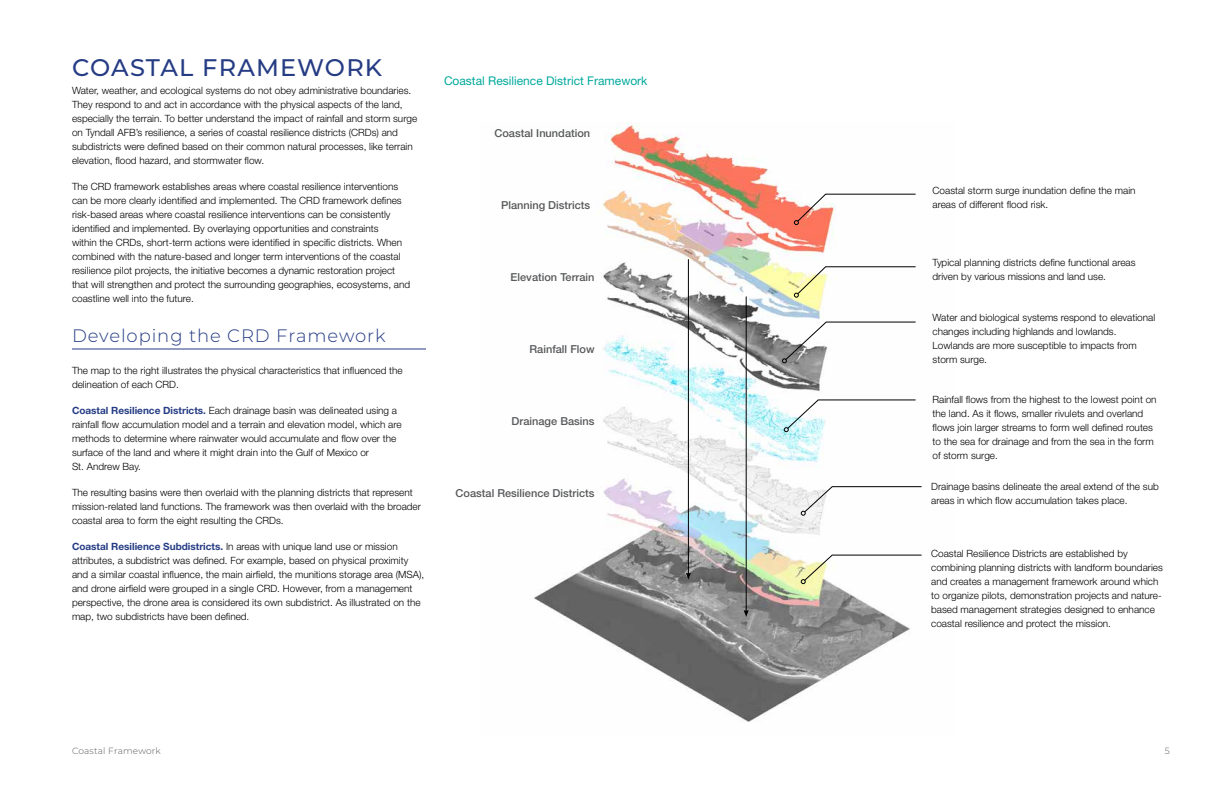
<style>
.page{position:relative;width:1224px;height:792px;background:#fff}
.page>*{position:absolute;margin:0;border:0;box-sizing:border-box;transform-origin:0 0}
.t1{font:500 24px "Montserrat";letter-spacing:.05em;color:#253c84}
.t2{font:300 18px "Montserrat";letter-spacing:.05em;color:#253c84}
.t3{font:12px "Helvetica Neue LT Std";color:#00a99d}
.t4{font:500 11px "Helvetica Neue LT Std";color:#58595b}
.t5{font:300 10px/14px "Helvetica Neue LT Std";color:#000}
.t6{font:300 9px "Montserrat";letter-spacing:.02em;color:#58595b}
.s1{font-weight:700;color:#253c84}
</style>
<div class="page">
<hr style="left:72px;top:348px;width:354px;height:1px;background:#253c84">
<img style="left:534px;top:122px;width:376px;height:600px">
<svg style="left:794px;top:266px;width:122px;height:32px"></svg>
<svg style="left:782px;top:321px;width:134px;height:42px"></svg>
<hr style="left:688px;top:259px;width:1px;height:315px;background:#000">
<svg style="left:686px;top:573px;width:5px;height:7px"></svg>
<hr style="left:746px;top:297px;width:1px;height:315px;background:#000">
<svg style="left:744px;top:610px;width:5px;height:7px"></svg>
<svg style="left:784px;top:399px;width:132px;height:33px"></svg>
<svg style="left:801px;top:486px;width:121px;height:30px"></svg>
<svg style="left:801px;top:554px;width:121px;height:30px"></svg>
<svg style="left:794px;top:193px;width:122px;height:32px"></svg>
<h1 class="t1" style="left:72px;top:50px;width:312px">COASTAL FRAMEWORK</h1>
<p class="t5" style="left:72px;top:84px;width:347px">Water, weather, and ecological systems do not obey administrative boundaries.<br>They respond to and act in accordance with the physical aspects of the land, especially the terrain. To better understand the impact of rainfall and storm surge on Tyndall AFB’s resilience, a series of coastal resilience districts (CRDs) and subdistricts were defined based on their common natural processes, like terrain elevation, flood hazard, and stormwater flow.</p>
<p class="t5" style="left:72px;top:180px;width:340px">The CRD framework establishes areas where coastal resilience interventions can be more clearly identified and implemented. The CRD framework defines risk‑based areas where coastal resilience interventions can be consistently identified and implemented. By overlaying opportunities and constraints<br>within the CRDs, short-term actions were identified in specific districts. When combined with the nature-based and longer term interventions of the coastal resilience pilot projects, the initiative becomes a dynamic restoration project that will strengthen and protect the surrounding geographies, ecosystems, and coastline well into the future.</p>
<h2 class="t2" style="left:72px;top:324px;width:315px">Developing the CRD Framework</h2>
<p class="t5" style="left:72px;top:364px;width:332px">The map to the right illustrates the physical characteristics that influenced the delineation of each CRD.</p>
<p class="t5" style="left:72px;top:404px;width:331px"><span class="s1">Coastal Resilience Districts.</span> Each drainage basin was delineated using a rainfall flow accumulation model and a terrain and elevation model, which are methods to determine where rainwater would accumulate and flow over the surface of the land and where it might drain into the Gulf of Mexico or<br>St. Andrew Bay.</p>
<p class="t5" style="left:72px;top:486px;width:350px">The resulting basins were then overlaid with the planning districts that represent mission-related land functions. The framework was then overlaid with the broader coastal area to form the eight resulting the CRDs.</p>
<p class="t5" style="left:72px;top:540px;width:354px"><span class="s1">Coastal Resilience Subdistricts.</span> In areas with unique land use or mission attributes, a subdistrict was defined. For example, based on physical proximity and a similar coastal influence, the main airfield, the munitions storage area (MSA), and drone airfield were grouped in a single CRD. However, from a management perspective, the drone area is considered its own subdistrict. As illustrated on the map, two subdistricts have been defined.</p>
<p class="t3" style="left:444px;top:74px;width:205px">Coastal Resilience District Framework</p>
<p class="t4" style="left:495px;top:127px;width:97px">Coastal Inundation</p>
<p class="t4" style="left:501px;top:199px;width:91px">Planning Districts</p>
<p class="t4" style="left:511px;top:271px;width:85px">Elevation Terrain</p>
<p class="t4" style="left:530px;top:343px;width:67px">Rainfall Flow</p>
<p class="t4" style="left:512px;top:415px;width:84px">Drainage Basins</p>
<p class="t4" style="left:456px;top:487px;width:140px">Coastal Resilience Districts</p>
<p class="t5" style="left:933px;top:183px;width:204px">Coastal storm surge inundation define the main areas of different flood risk.</p>
<p class="t5" style="left:933px;top:256px;width:204px">Typical planning districts define functional areas driven by various missions and land use.</p>
<p class="t5" style="left:933px;top:311px;width:224px">Water and biological systems respond to elevational changes including highlands and lowlands.<br>Lowlands are more susceptible to impacts from storm surge.</p>
<p class="t5" style="left:933px;top:393px;width:226px">Rainfall flows from the highest to the lowest point on the land. As it flows, smaller rivulets and overland flows join larger streams to form well defined routes to the sea for drainage and from the sea in the form of storm surge.</p>
<p class="t5" style="left:931px;top:479px;width:229px">Drainage basins delineate the areal extend of the sub areas in which flow accumulation takes place.</p>
<p class="t5" style="left:931px;top:546px;width:233px">Coastal Resilience Districts are established by combining planning districts with landform boundaries and creates a management framework around which to organize pilots, demonstration projects and nature&shy;based management strategies designed to enhance coastal resilience and protect the mission.</p>
<p class="t6" style="left:72px;top:744px;width:90px">Coastal Framework</p>
<p class="t6" style="left:1165px;top:744px;width:7px">5</p>
</div>
